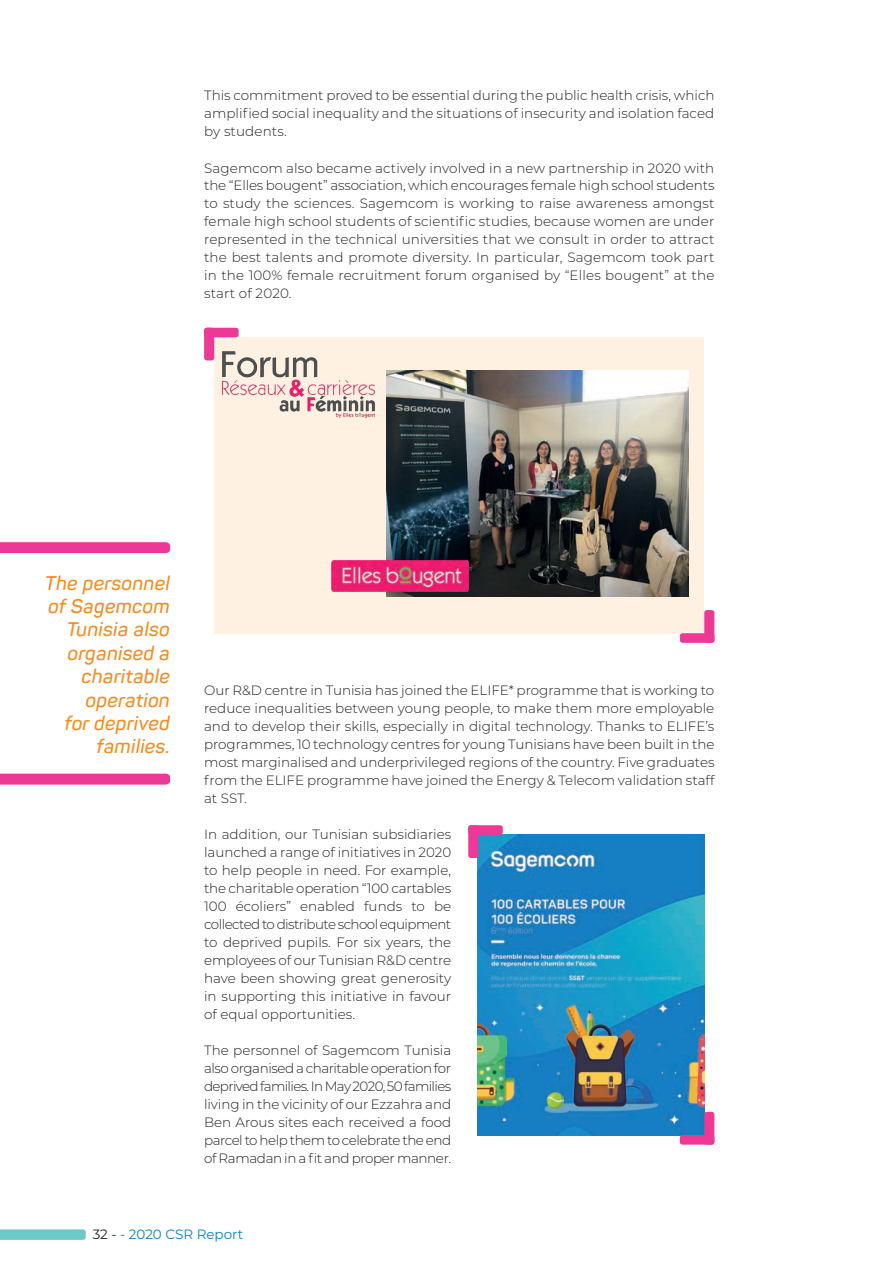
<style>
.page{position:relative;width:893px;height:1263px;background:#fff}
.page>*{position:absolute;margin:0;border:0;box-sizing:border-box;transform-origin:0 0}
.Mise_en_exergue{font:italic 600 19.5px/23.4px "Panton";color:#f68b1f;text-align:right}
.texte_courant{font:300 13.5px/18px "Montserrat";color:#231f20;text-align:justify}
.t1{font:13.5px "Montserrat";color:#0084ca}
.s1{color:#231f20}
</style>
<div class="page">
<svg style="left:0;top:1229px;width:86px;height:11px"></svg>
<div style="left:0;top:774px;width:170px;height:10px;background:#ed3896"></div>
<svg style="left:0;top:542px;width:170px;height:11px;background:#ed3c98"></svg>
<img style="left:478px;top:835px;width:226px;height:300px">
<div style="left:468px;top:825px;width:35px;height:10px;background:#ed3896;border-radius:3px"></div>
<div style="left:468px;top:825px;width:10px;height:33px;background:#ed3896;border-radius:3px"></div>
<div style="left:680px;top:1135px;width:34px;height:9px;background:#ed3896;border-radius:3px"></div>
<div style="left:704px;top:1112px;width:10px;height:32px;background:#ed3896;border-radius:3px"></div>
<div style="left:214px;top:337px;width:490px;height:296px;background:#fef1e2"></div>
<div style="left:204px;top:328px;width:35px;height:9px;background:#ed3896;border-radius:3px"></div>
<div style="left:204px;top:328px;width:10px;height:32px;background:#ed3896;border-radius:3px"></div>
<div style="left:680px;top:633px;width:34px;height:10px;background:#ed3896;border-radius:3px"></div>
<div style="left:704px;top:610px;width:10px;height:33px;background:#ed3896;border-radius:3px"></div>
<img style="left:387px;top:370px;width:301px;height:226px">
<img style="left:221px;top:351px;width:155px;height:67px">
<img style="left:332px;top:560px;width:136px;height:31px">
<p class="texte_courant" style="left:204px;top:86px;width:512px">This commitment proved to be essential during the public health crisis, which amplified social inequality and the situations of insecurity and isolation faced by students.</p>
<p class="texte_courant" style="left:204px;top:158px;width:512px">Sagemcom also became actively involved in a new partnership in 2020 with the “Elles bougent” association, which encourages female high school students to study the sciences. Sagemcom is working to raise awareness amongst female high school students of scientific studies, because women are under represented in the technical universities that we consult in order to attract the best talents and promote diversity. In particular, Sagemcom took part in the 100% female recruitment forum organised by “Elles bougent” at the start of 2020.</p>
<p class="Mise_en_exergue" style="left:45px;top:571px;width:127px">The personnel of Sagemcom<br>Tunisia also organised a charitable operation<br>for deprived families.</p>
<p class="texte_courant" style="left:204px;top:680px;width:512px">Our R&amp;D centre in Tunisia has joined the ELIFE* programme that is working to reduce inequalities between young people, to make them more employable and to develop their skills, especially in digital technology. Thanks to ELIFE’s programmes, 10 technology centres for young Tunisians have been built in the most marginalised and underprivileged regions of the country. Five graduates from the ELIFE programme have joined the Energy &amp; Telecom validation staff at SST.</p>
<p class="texte_courant" style="left:204px;top:824px;width:249px">In addition, our Tunisian subsidiaries launched a range of initiatives in 2020 to help people in need. For example, the charitable operation “100 cartables 100 écoliers” enabled funds to be collected to distribute school equipment to deprived pupils. For six years, the employees of our Tunisian R&amp;D centre have been showing great generosity in supporting this initiative in favour of equal opportunities.</p>
<p class="texte_courant" style="left:204px;top:1040px;width:249px">The personnel of Sagemcom Tunisia also organised a charitable operation for deprived families. In May 2020, 50 families living in the vicinity of our Ezzahra and Ben Arous sites each received a food parcel to help them to celebrate the end of Ramadan in a fit and proper manner.</p>
<p class="t1" style="left:93px;top:1225px;width:152px"><span class="s1">32 -</span> - 2020 CSR Report</p>
</div>
